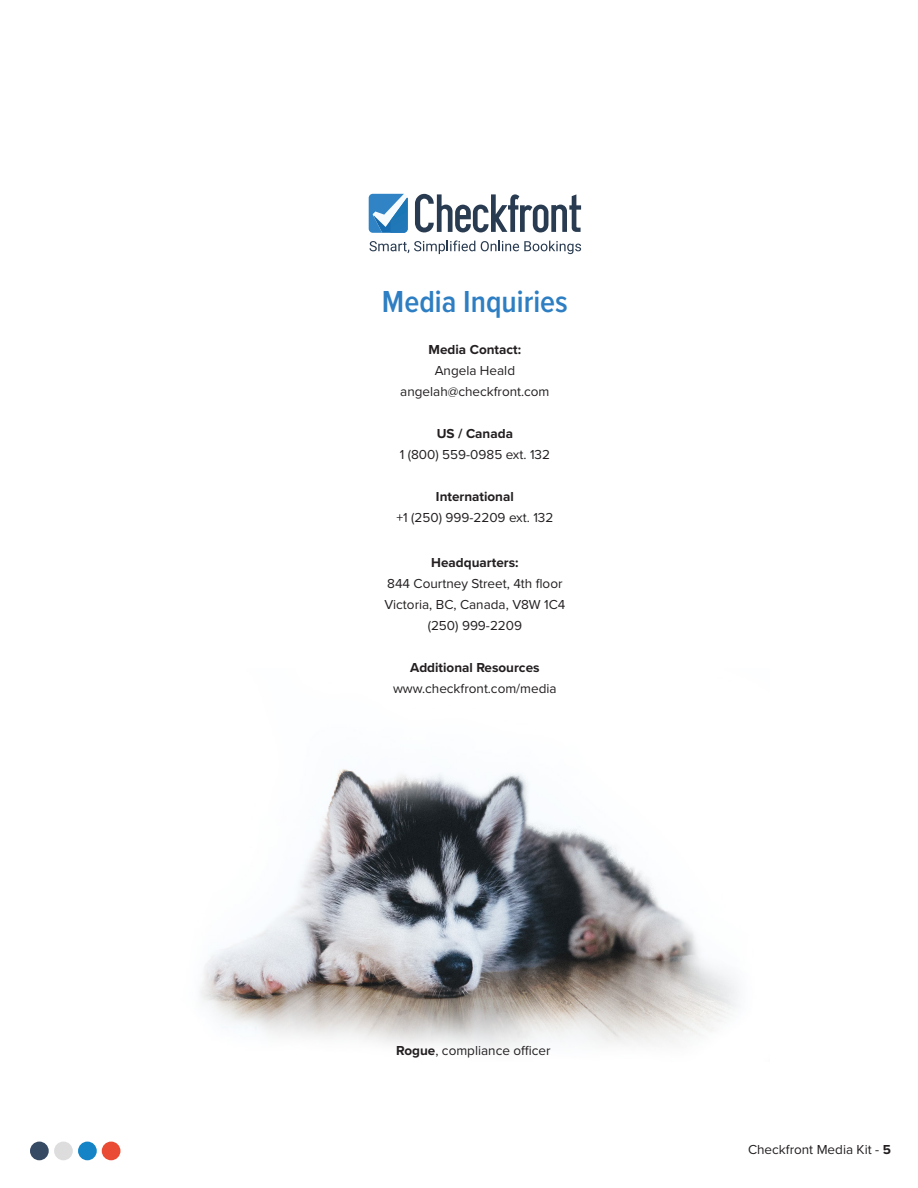
<style>
.page{position:relative;width:918px;height:1188px;background:#fff}
.page>*{position:absolute;margin:0;border:0;box-sizing:border-box;transform-origin:0 0}
.Heading_1{font:600 31.5px "Proxima Nova Cond";color:#2d7ec2}
.t1{font:13.5px "Proxima Nova";color:#231f20}
.t2{font:700 13.5px "Proxima Nova";color:#231f20}
.s1{font-weight:700}
</style>
<div class="page">
<div style="left:78px;top:1142px;width:19px;height:18px;background:#1584c6;border-radius:50%"></div>
<div style="left:54px;top:1142px;width:19px;height:18px;background:#ddddde;border-radius:50%"></div>
<div style="left:102px;top:1142px;width:18px;height:18px;background:#e94b34;border-radius:50%"></div>
<div style="left:30px;top:1142px;width:19px;height:18px;background:#374a64;border-radius:50%"></div>
<img style="left:199px;top:769px;width:539px;height:280px">
<svg style="left:415px;top:194px;width:166px;height:38px"></svg>
<svg style="left:369px;top:241px;width:106px;height:13px"></svg>
<svg style="left:481px;top:241px;width:100px;height:13px"></svg>
<svg style="left:369px;top:194px;width:39px;height:39px"></svg>
<p class="Heading_1" style="left:382px;top:279px;width:187px">Media Inquiries</p>
<p class="t2" style="left:429px;top:342px;width:94px">Media Contact:</p>
<p class="t1" style="left:435px;top:363px;width:82px">Angela Heald</p>
<p class="t1" style="left:400px;top:384px;width:151px">angelah@checkfront.com</p>
<p class="t2" style="left:437px;top:426px;width:78px">US / Canada</p>
<p class="t1" style="left:400px;top:447px;width:152px">1 (800) 559-0985 ext. 132</p>
<p class="t2" style="left:436px;top:489px;width:79px">International</p>
<p class="t1" style="left:396px;top:510px;width:159px">+1 (250) 999-2209 ext. 132</p>
<p class="t2" style="left:431px;top:554px;width:89px">Headquarters:</p>
<p class="t1" style="left:387px;top:575px;width:177px">844 Courtney Street, 4th floor</p>
<p class="t1" style="left:384px;top:596px;width:183px">Victoria, BC, Canada, V8W 1C4</p>
<p class="t1" style="left:428px;top:617px;width:96px">(250) 999-2209</p>
<p class="t2" style="left:410px;top:659px;width:131px">Additional Resources</p>
<p class="t1" style="left:393px;top:680px;width:165px">www.checkfront.com/media</p>
<p class="t1" style="left:396px;top:1042px;width:156px"><span class="s1">Rogue</span>, compliance officer</p>
<p class="t1" style="left:748px;top:1142px;width:144px">Checkfront Media Kit - <span class="s1">5</span></p>
</div>
